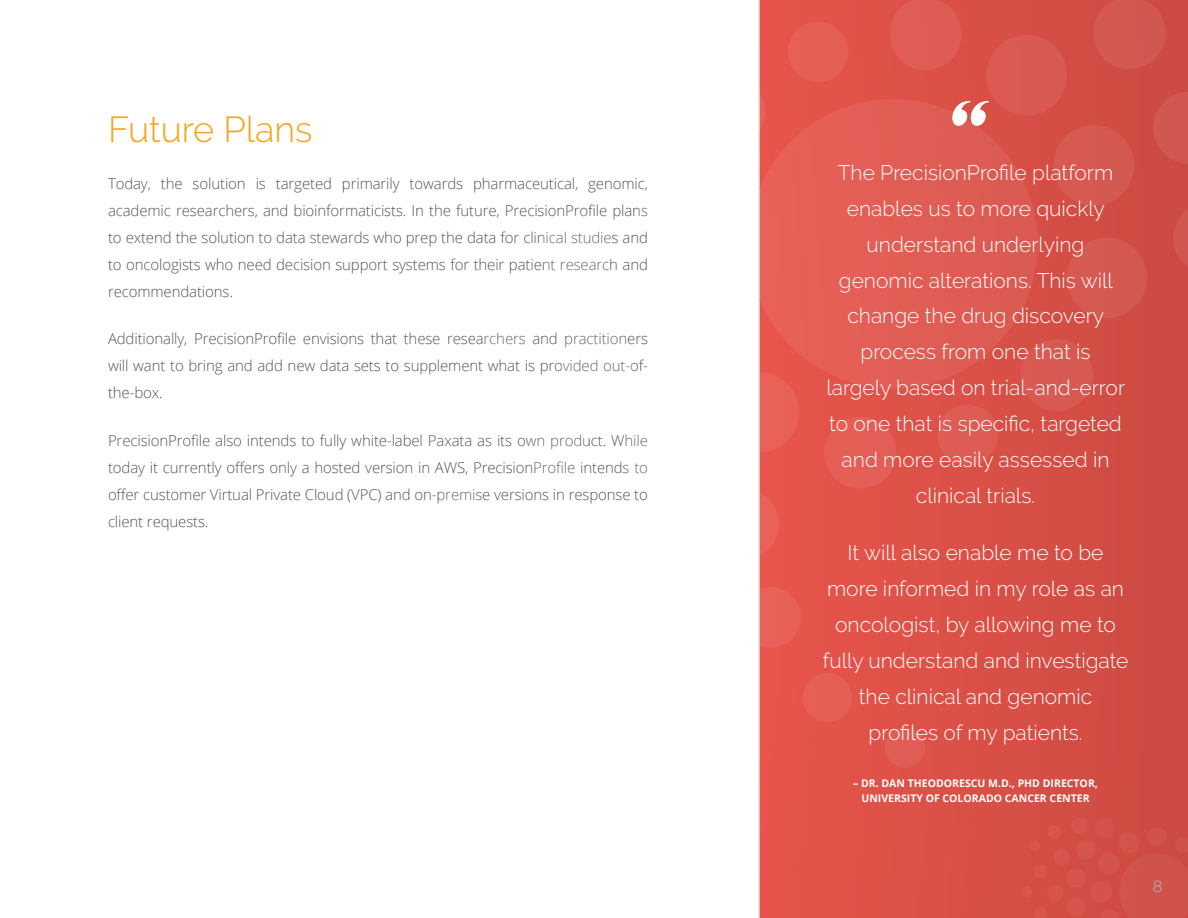
<style>
.page{position:relative;width:1188px;height:918px;background:#fff}
.page>*{position:absolute;margin:0;border:0;box-sizing:border-box;transform-origin:0 0}
.t1{font:300 36px "Raleway";color:#f9a31b}
.t2{font:300 21px/36px "Raleway";color:#fff;text-align:center}
.t3{font:300 16.2px "Raleway";color:#b3b8bd}
.t4{font:300 15px/27px "Open Sans";letter-spacing:-.01em;color:#676a6f;text-align:justify}
.t5{font:300 15px/27px "Open Sans";letter-spacing:-.01em;color:#52565c}
.t6{font:700 10.5px/15px "Open Sans";color:#fff;text-align:center}
</style>
<div class="page">
<img style="left:758px;top:0;width:430px;height:918px">
<img style="left:759px;top:99px;width:297px;height:290px">
<img style="left:758px;top:188px;width:1px;height:112px">
<img style="left:1170px;top:209px;width:18px;height:58px">
<img style="left:1153px;top:92px;width:35px;height:72px">
<img style="left:1089px;top:0;width:81px;height:69px">
<img style="left:759px;top:372px;width:45px;height:81px">
<img style="left:758px;top:372px;width:1px;height:81px">
<img style="left:1062px;top:238px;width:90px;height:80px">
<img style="left:1049px;top:125px;width:90px;height:81px">
<img style="left:982px;top:35px;width:90px;height:80px">
<img style="left:758px;top:492px;width:25px;height:65px">
<img style="left:759px;top:587px;width:46px;height:61px">
<img style="left:758px;top:589px;width:1px;height:57px">
<img style="left:800px;top:673px;width:55px;height:49px">
<img style="left:883px;top:727px;width:44px;height:40px">
<img style="left:820px;top:417px;width:81px;height:72px">
<img style="left:885px;top:0;width:81px;height:70px">
<img style="left:1016px;top:339px;width:81px;height:72px">
<img style="left:759px;top:93px;width:8px;height:38px">
<img style="left:758px;top:90px;width:1px;height:43px">
<img style="left:934px;top:405px;width:67px;height:60px">
<img style="left:784px;top:22px;width:68px;height:60px">
<svg style="left:952px;top:101px;width:37px;height:25px"></svg>
<div style="left:1119px;top:854px;width:69px;height:64px;background:#cf534a"></div>
<img style="left:1091px;top:881px;width:21px;height:21px;border-radius:50%">
<img style="left:1119px;top:832px;width:20px;height:21px;border-radius:50%">
<img style="left:1098px;top:853px;width:21px;height:21px;border-radius:50%">
<img style="left:1094px;top:819px;width:21px;height:18px">
<img style="left:1070px;top:818px;width:18px;height:16px">
<img style="left:1047px;top:825px;width:14px;height:13px">
<img style="left:1075px;top:841px;width:21px;height:19px">
<img style="left:1053px;top:849px;width:17px;height:16px">
<img style="left:1033px;top:865px;width:14px;height:13px">
<img style="left:1066px;top:868px;width:21px;height:19px">
<img style="left:1047px;top:885px;width:17px;height:16px">
<img style="left:1034px;top:907px;width:14px;height:11px">
<img style="left:1066px;top:898px;width:20px;height:18px">
<svg style="left:1029px;top:841px;width:12px;height:10px"></svg>
<svg style="left:1021px;top:886px;width:11px;height:11px"></svg>
<img style="left:1100px;top:910px;width:19px;height:8px">
<img style="left:1148px;top:827px;width:18px;height:19px;border-radius:50%">
<img style="left:1175px;top:837px;width:13px;height:16px">
<h1 class="t1" style="left:108px;top:108px;width:206px">Future Plans</h1>
<p class="t4" style="left:108px;top:170px;width:542px">Today, the solution is targeted primarily towards pharmaceutical, genomic, academic researchers, and bioinformaticists. In the future, PrecisionProfile plans to extend the solution to data stewards who prep the data for clinical studies and to oncologists who need decision support systems for their patient research and</p>
<p class="t5" style="left:108px;top:278px;width:127px">recommendations.</p>
<p class="t4" style="left:108px;top:325px;width:542px">Additionally, PrecisionProfile envisions that these researchers and practitioners</p>
<p class="t4" style="left:108px;top:352px;width:542px">will want to bring and add new data sets to supplement what is provided out-of-</p>
<p class="t5" style="left:108px;top:379px;width:56px">the-box.</p>
<p class="t4" style="left:108px;top:426px;width:541px">PrecisionProfile also intends to fully white-label Paxata as its own product. While</p>
<p class="t4" style="left:108px;top:453px;width:542px">today it currently offers only a hosted version in AWS, PrecisionProfile intends to offer customer Virtual Private Cloud (VPC) and on-premise versions in response to</p>
<p class="t5" style="left:235px;top:453px;width:6px">f</p>
<p class="t5" style="left:108px;top:480px;width:102px;text-indent:9px">f<br>client requests.</p>
<p class="t2" style="left:826px;top:154px;width:300px">The PrecisionProfile platform enables us to more quickly understand underlying genomic alterations. This will change the drug discovery process from one that is largely based on trial-and-error to one that is specific, targeted and more easily assessed in clinical trials.</p>
<h2 class="t2" style="left:823px;top:534px;width:307px">It will also enable me to be more informed in my role as an oncologist, by allowing me to fully understand and investigate the clinical and genomic profiles of my patients.</h2>
<p class="t6" style="left:853px;top:775px;width:246px">– DR. DAN THEODORESCU M.D., PHD DIRECTOR,<br>UNIVERSITY OF COLORADO CANCER CENTER</p>
<p class="t3" style="left:1153px;top:877px;width:11px">8</p>
</div>
